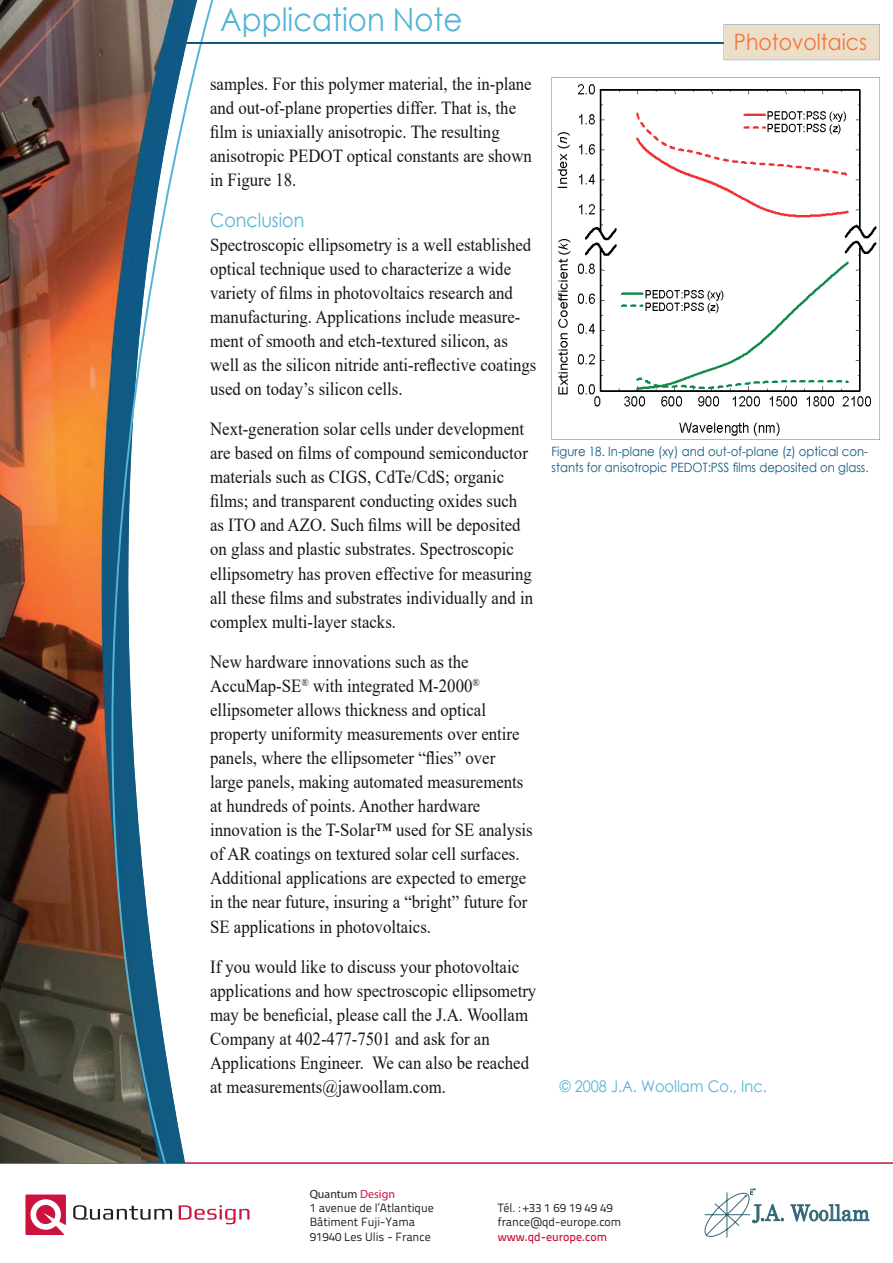
<style>
.page{position:relative;width:893px;height:1263px;background:#fff}
.page>*{position:absolute;margin:0;border:0;box-sizing:border-box;transform-origin:0 0}
.t1{font:32.1px "Century Gothic";color:#54b4d4;scale:.91 1}
.t2{font:22.5px "Century Gothic";color:#f17639;scale:.91 1}
.t3{font:19.2px "Century Gothic";color:#54b4d4;scale:.91 1}
.t4{font:18.45px/24px "Times New Roman";color:#171419;scale:.91 1}
.t5{font:16.05px "Century Gothic";color:#54b4d4;scale:.91 1}
.t6{font:12.9px/15.5px "Century Gothic";color:#105a84;scale:.91 1}
.t7{font:12.9px "Titillium Text 22 L";color:#231f20;scale:.91 1}
.t8{font:12px/14.4px "Titillium Text 22 L";color:#231f20}
.t9{font:500 12px "Titillium Text 22 L";color:#cd123d}
.t10{font:12px "Myriad Pro";color:#231f20}
.s1{color:#cd123d}
</style>
<div class="page">
<svg style="left:25px;top:1194px;width:41px;height:41px"></svg>
<svg style="left:73px;top:1205px;width:99px;height:15px"></svg>
<svg style="left:179px;top:1205px;width:70px;height:19px"></svg>
<hr style="left:0;top:1162px;width:893px;height:2px;background:#cd123d">
<svg style="left:791px;top:1204px;width:78px;height:17px"></svg>
<svg style="left:704px;top:1188px;width:80px;height:50px"></svg>
<img style="left:0;top:0;width:111px;height:359px">
<img style="left:0;top:359px;width:111px;height:676px">
<img style="left:0;top:1035px;width:111px;height:127px">
<svg style="left:111px;top:0;width:103px;height:1162px"></svg>
<hr style="left:173px;top:42px;width:550px;height:2px;background:#105a84">
<div style="left:723px;top:24px;width:157px;height:36px;background:#ebdfc9"></div>
<svg style="left:552px;top:77px;width:328px;height:363px"></svg>
<h1 class="t1" style="left:220px;top:-3px;width:268px">Application Note</h1>
<p class="t4" style="left:210px;top:71px;width:355px">samples. For this polymer material, the in-plane and out-of-plane properties differ. That is, the film is uniaxially anisotropic. The resulting anisotropic PEDOT optical constants are shown in Figure 18.</p>
<p class="t3" style="left:210px;top:206px;width:105px">Conclusion</p>
<p class="t4" style="left:210px;top:232px;width:360px">Spectroscopic ellipsometry is a well established optical technique used to characterize a wide variety of films in photovoltaics research and manufacturing. Applications include measure&shy;ment of smooth and etch-textured silicon, as well as the silicon nitride anti-reflective coatings used on today’s silicon cells.</p>
<p class="t4" style="left:210px;top:416px;width:356px">Next-generation solar cells under development are based on films of compound semiconductor materials such as CIGS, CdTe/CdS; organic films; and transparent conducting oxides such as ITO and AZO. Such films will be deposited on glass and plastic substrates. Spectroscopic ellipsometry has proven effective for measuring all these films and substrates individually and in complex multi-layer stacks.</p>
<p class="t4" style="left:210px;top:649px;width:356px">New hardware innovations such as the AccuMap-SE<sup>®</sup> with integrated M-2000<sup>® </sup>ellipsometer allows thickness and optical property uniformity measurements over entire panels, where the ellipsometer “flies” over large panels, making automated measurements at hundreds of points. Another hardware innovation is the T-Solar™ used for SE analysis of AR coatings on textured solar cell surfaces.<br>Additional applications are expected to emerge in the near future, insuring a “bright” future for SE applications in photovoltaics.</p>
<p class="t4" style="left:210px;top:954px;width:360px">If you would like to discuss your photovoltaic applications and how spectroscopic ellipsometry may be beneficial, please call the J.A. Woollam Company at 402-477-7501 and ask for an Applications Engineer. We can also be reached at measurements@jawoollam.com.</p>
<p class="t2" style="left:734px;top:26px;width:148px">Photovoltaics</p>
<p class="t6" style="left:552px;top:444px;width:350px">Figure 18. In-plane (xy) and out-of-plane (z) optical con&shy;stants for anisotropic PEDOT:PSS films deposited on glass.</p>
<p class="t5" style="left:560px;top:1075px;width:229px">© 2008 J.A. Woollam Co., Inc.</p>
<p class="t10" style="left:310px;top:1186px;width:87px">Quantum <span class="s1">Design</span></p>
<p class="t8" style="left:310px;top:1200px;width:126px">1 avenue de l’Atlantique<br>Bâtiment Fuji-Yama<br>91940 Les Ulis - France</p>
<p class="t8" style="left:498px;top:1200px;width:125px">Tél. : +33 1 69 19 49 49 france@qd-europe.com</p>
<p class="t7" style="left:357px;top:1202px;width:97px">Breitwieserweg 9</p>
<p class="t7" style="left:507px;top:1203px;width:140px">wagner@qd-europe.com</p>
<p class="t9" style="left:498px;top:1227px;width:111px">www.qd-europe.com</p>
</div>
